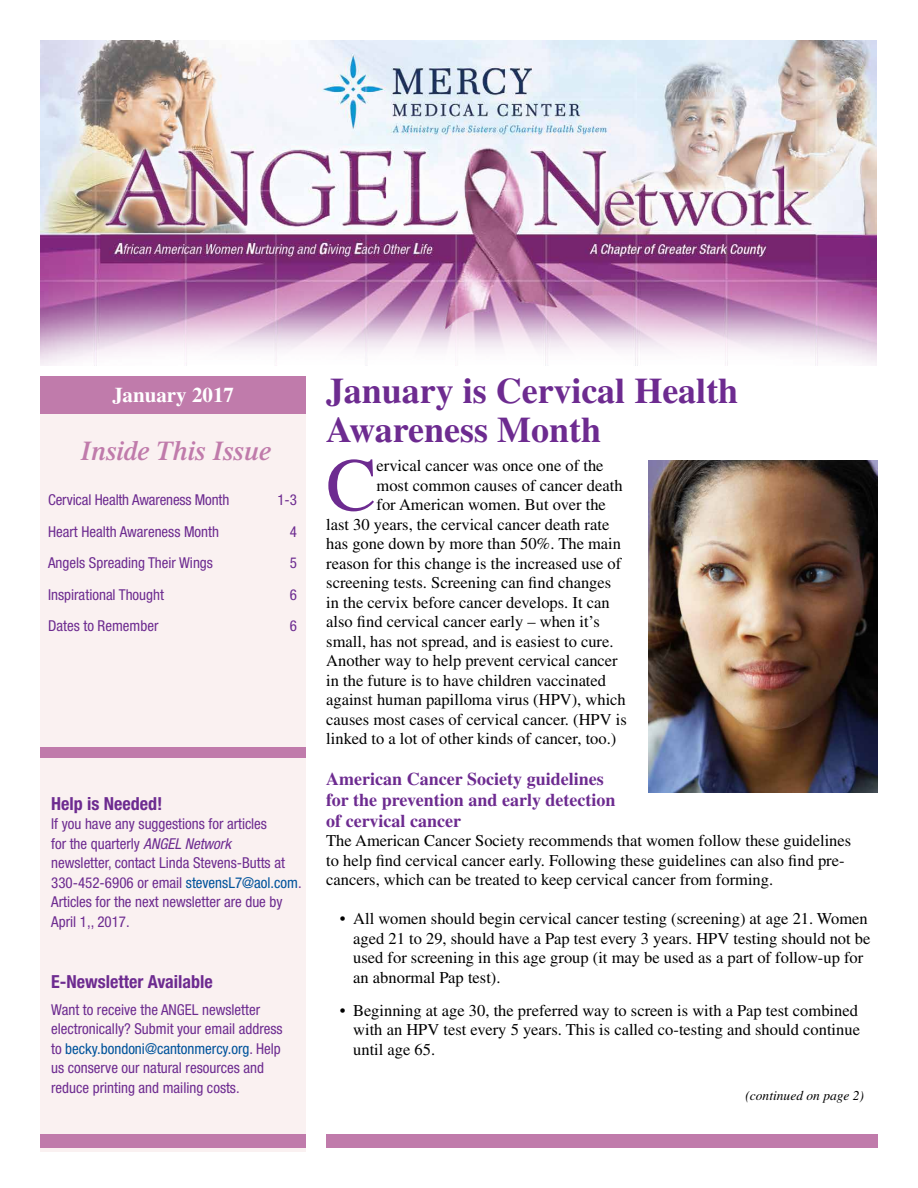
<style>
.page{position:relative;width:918px;height:1188px;background:#fff}
.page>*{position:absolute;margin:0;border:0;box-sizing:border-box;transform-origin:0 0}
.t1{font:75.45px "Times LT Std";color:#6d2b90}
.t2{font:700 36px/39px "Times LT Std";color:#6d2b90}
.t3{font:italic 600 27px "Times LT Std";color:#c07bab}
.t4{font:700 21px "Times LT Std";color:#fff}
.t5{font:700 18px/21px "Times LT Std";color:#6d2b90}
.t6{font:700 condensed 18px "Helvetica Neue LT Std";color:#6d2b90}
.t7{font:16.5px/19.5px "Times LT Std";color:#000}
.t8{font:condensed 15px/19.5px "Helvetica Neue LT Std";color:#6d2b90}
.t9{font:italic 13.5px "Times LT Std";color:#000}
.s1{font-style:italic}
.s2{color:#00539b}
</style>
<div class="page">
<img style="left:40px;top:40px;width:836px;height:326px">
<div style="left:40px;top:414px;width:266px;height:738px;background:#faf1f1"></div>
<div style="left:40px;top:376px;width:266px;height:38px;background:#c07bab"></div>
<div style="left:40px;top:747px;width:266px;height:11px;background:#c07bab"></div>
<div style="left:326px;top:1134px;width:552px;height:14px;background:#c07bab"></div>
<div style="left:40px;top:1134px;width:266px;height:14px;background:#c07bab"></div>
<img style="left:648px;top:460px;width:230px;height:332px">
<p class="t4" style="left:112px;top:383px;width:123px">January 2017</p>
<h3 class="t3" style="left:81px;top:435px;width:192px">Inside This Issue</h3>
<p class="t8" style="left:48px;top:490px;width:183px">Cervical Health Awareness Month</p>
<p class="t8" style="left:277px;top:490px;width:21px">1-3</p>
<p class="t8" style="left:48px;top:522px;width:172px">Heart Health Awareness Month</p>
<p class="t8" style="left:290px;top:522px;width:9px">4</p>
<p class="t8" style="left:48px;top:553px;width:166px">Angels Spreading Their Wings</p>
<p class="t8" style="left:290px;top:553px;width:9px">5</p>
<p class="t8" style="left:48px;top:585px;width:117px">Inspirational Thought</p>
<p class="t8" style="left:290px;top:585px;width:9px">6</p>
<p class="t8" style="left:48px;top:616px;width:112px">Dates to Remember</p>
<p class="t8" style="left:290px;top:616px;width:9px">6</p>
<p class="t6" style="left:51px;top:793px;width:113px">Help is Needed!</p>
<p class="t8" style="left:51px;top:814px;width:252px">If you have any suggestions for articles<br>for the quarterly <span class="s1">ANGEL Network<br></span>newsletter, contact Linda Stevens-Butts at 330-452-6906 or email <span class="s2">stevensL7@aol.com</span>.<br>Articles for the next newsletter are due by April 1,, 2017.</p>
<p class="t6" style="left:51px;top:971px;width:163px">E-Newsletter Available</p>
<p class="t8" style="left:51px;top:999px;width:233px">Want to receive the ANGEL newsletter electronically? Submit your email address to <span class="s2">becky.bondoni@cantonmercy.org</span>. Help us conserve our natural resources and reduce printing and mailing costs.</p>
<h2 class="t2" style="left:326px;top:370px;width:414px">January is Cervical Health<br>Awareness Month</h2>
<h1 class="t1" style="left:326px;top:443px;width:52px">C</h1>
<p class="t7" style="left:377px;top:456px;width:229px">ervical cancer was once one of the</p>
<p class="t7" style="left:377px;top:475px;width:248px">most common causes of cancer death</p>
<p class="t7" style="left:377px;top:495px;width:231px">for American women. But over the</p>
<p class="t7" style="left:326px;top:514px;width:285px">last 30 years, the cervical cancer death rate</p>
<p class="t7" style="left:326px;top:534px;width:296px">has gone down by more than 50%. The main</p>
<p class="t7" style="left:326px;top:554px;width:297px">reason for this change is the increased use of</p>
<p class="t7" style="left:326px;top:573px;width:287px">screening tests. Screening can find changes</p>
<p class="t7" style="left:326px;top:593px;width:285px">in the cervix before cancer develops. It can</p>
<p class="t7" style="left:326px;top:612px;width:275px">also find cervical cancer early – when it’s</p>
<p class="t7" style="left:326px;top:632px;width:289px">small, has not spread, and is easiest to cure.</p>
<p class="t7" style="left:326px;top:651px;width:293px">Another way to help prevent cervical cancer</p>
<p class="t7" style="left:326px;top:671px;width:281px">in the future is to have children vaccinated</p>
<p class="t7" style="left:326px;top:690px;width:301px">against human papilloma virus (HPV), which</p>
<p class="t7" style="left:326px;top:710px;width:302px">causes most cases of cervical cancer. (HPV is</p>
<p class="t7" style="left:326px;top:729px;width:292px">linked to a lot of other kinds of cancer, too.)</p>
<p class="t5" style="left:326px;top:768px;width:291px">American Cancer Society guidelines for the prevention and early detection of cervical cancer</p>
<p class="t7" style="left:326px;top:831px;width:527px">The American Cancer Society recommends that women follow these guidelines to help find cervical cancer early. Following these guidelines can also find pre&shy;cancers, which can be treated to keep cervical cancer from forming.</p>
<p class="t7" style="left:353px;top:909px;width:519px;text-indent:-13px">• All women should begin cervical cancer testing (screening) at age 21. Women aged 21 to 29, should have a Pap test every 3 years. HPV testing should not be used for screening in this age group (it may be used as a part of follow-up for an abnormal Pap test).</p>
<p class="t7" style="left:353px;top:1001px;width:508px;text-indent:-13px">• Beginning at age 30, the preferred way to screen is with a Pap test combined with an HPV test every 5 years. This is called co-testing and should continue until age 65.</p>
<p class="t9" style="left:745px;top:1088px;width:120px">(continued on page 2)</p>
</div>
